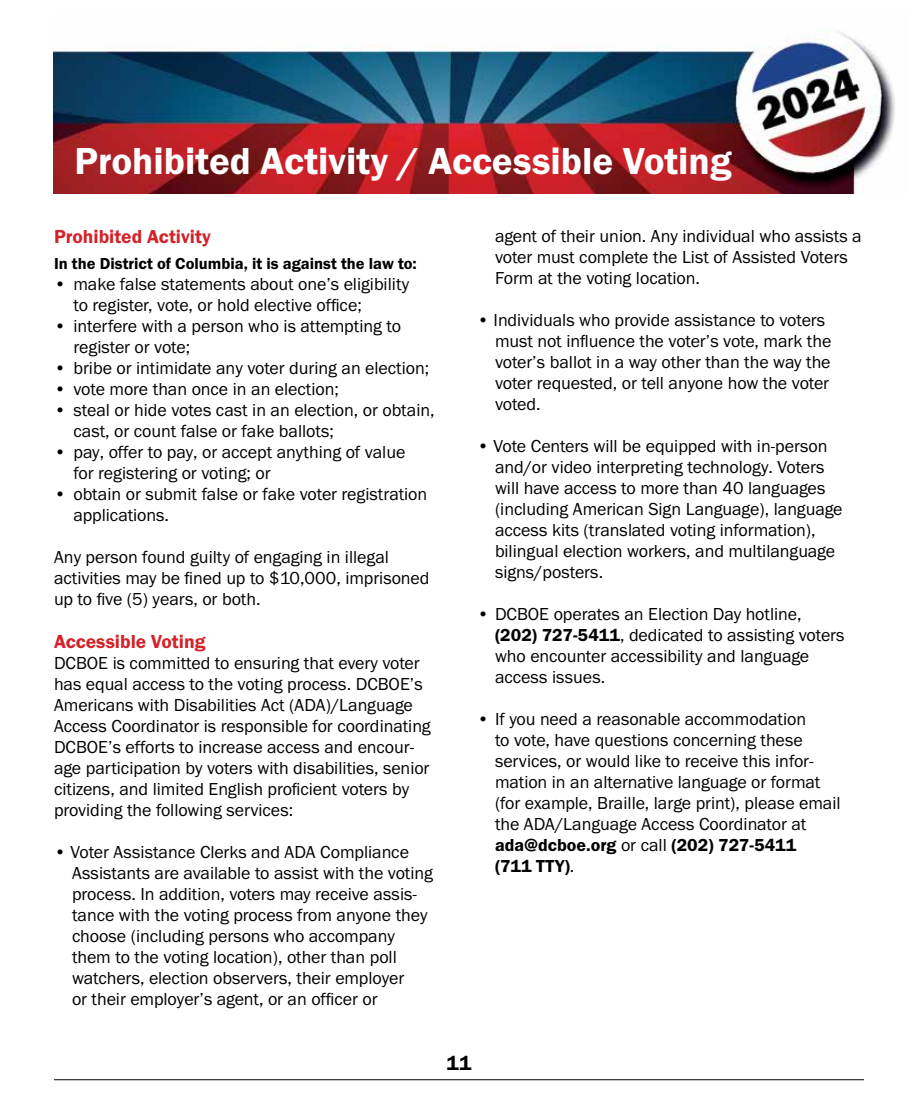
<style>
.page{position:relative;width:918px;height:1107px;background:#fff}
.page>*{position:absolute;margin:0;border:0;box-sizing:border-box;transform-origin:0 0}
.t1{font:600 39px "Franklin Gothic FS";color:#fff}
.t2{font:600 21px "Franklin Gothic FS";color:#000}
.t3{font:600 19.5px "Franklin Gothic FS";color:#d2232a}
.t4{font:18px/21px "Franklin Gothic FS";letter-spacing:-.005em;color:#000}
.t5{font:600 16.5px "Franklin Gothic FS";color:#000}
.s1{font-weight:600}
</style>
<div class="page">
<hr style="left:54px;top:1079px;width:810px;height:1px;background:#000">
<img style="left:54px;top:29px;width:841px;height:164px">
<h1 class="t1" style="left:75px;top:140px;width:659px">Prohibited Activity / Accessible Voting</h1>
<p class="t3" style="left:54px;top:226px;width:158px">Prohibited Activity</p>
<p class="t5" style="left:54px;top:254px;width:364px">In the District of Columbia, it is against the law to:</p>
<p class="t4" style="left:73px;top:274px;width:337px;text-indent:-19px">• make false statements about one’s eligibility to register, vote, or hold elective office;</p>
<p class="t4" style="left:73px;top:316px;width:329px;text-indent:-19px">• interfere with a person who is attempting to register or vote;</p>
<p class="t4" style="left:54px;top:358px;width:377px">• bribe or intimidate any voter during an election;</p>
<p class="t4" style="left:54px;top:379px;width:286px">• vote more than once in an election;</p>
<p class="t4" style="left:73px;top:400px;width:363px;text-indent:-19px">• steal or hide votes cast in an election, or obtain, cast, or count false or fake ballots;</p>
<p class="t4" style="left:73px;top:442px;width:333px;text-indent:-19px">• pay, offer to pay, or accept anything of value for registering or voting; or</p>
<p class="t4" style="left:73px;top:484px;width:355px;text-indent:-19px">• obtain or submit false or fake voter registration applications.</p>
<p class="t4" style="left:54px;top:547px;width:377px">Any person found guilty of engaging in illegal activities may be fined up to $10,000, imprisoned up to five (5) years, or both.</p>
<p class="t3" style="left:54px;top:631px;width:153px">Accessible Voting</p>
<p class="t4" style="left:54px;top:653px;width:378px">DCBOE is committed to ensuring that every voter has equal access to the voting process. DCBOE’s Americans with Disabilities Act (ADA)/Language Access Coordinator is responsible for coordinating DCBOE’s efforts to increase access and encour&shy;age participation by voters with disabilities, senior citizens, and limited English proficient voters by providing the following services:</p>
<p class="t4" style="left:72px;top:842px;width:363px;text-indent:-18px">• Voter Assistance Clerks and ADA Compliance Assistants are available to assist with the voting process. In addition, voters may receive assis&shy;tance with the voting process from anyone they choose (including persons who accompany them to the voting location), other than poll watchers, election observers, their employer<br>or their employer’s agent, or an officer or</p>
<p class="t4" style="left:495px;top:226px;width:368px">agent of their union. Any individual who assists a voter must complete the List of Assisted Voters<br>Form at the voting location.</p>
<p class="t4" style="left:495px;top:310px;width:338px;text-indent:-18px">• Individuals who provide assistance to voters must not influence the voter’s vote, mark the voter’s ballot in a way other than the way the voter requested, or tell anyone how the voter voted.</p>
<p class="t4" style="left:495px;top:436px;width:349px;text-indent:-18px">• Vote Centers will be equipped with in-person and/or video interpreting technology. Voters will have access to more than 40 languages (including American Sign Language), language access kits (translated voting information), bilingual election workers, and multilanguage signs/posters.</p>
<p class="t4" style="left:495px;top:604px;width:351px;text-indent:-18px">• DCBOE operates an Election Day hotline, <span class="s1">(202) 727-5411</span>, dedicated to assisting voters who encounter accessibility and language access issues.</p>
<p class="t4" style="left:495px;top:709px;width:347px;text-indent:-18px">• If you need a reasonable accommodation<br>to vote, have questions concerning these services, or would like to receive this infor&shy;mation in an alternative language or format (for example, Braille, large print), please email the ADA/Language Access Coordinator at <span class="s1">ada@dcboe.org</span> or call <span class="s1">(202) 727-5411<br>(711 TTY)</span>.</p>
<p class="t2" style="left:447px;top:1052px;width:26px">11</p>
</div>
